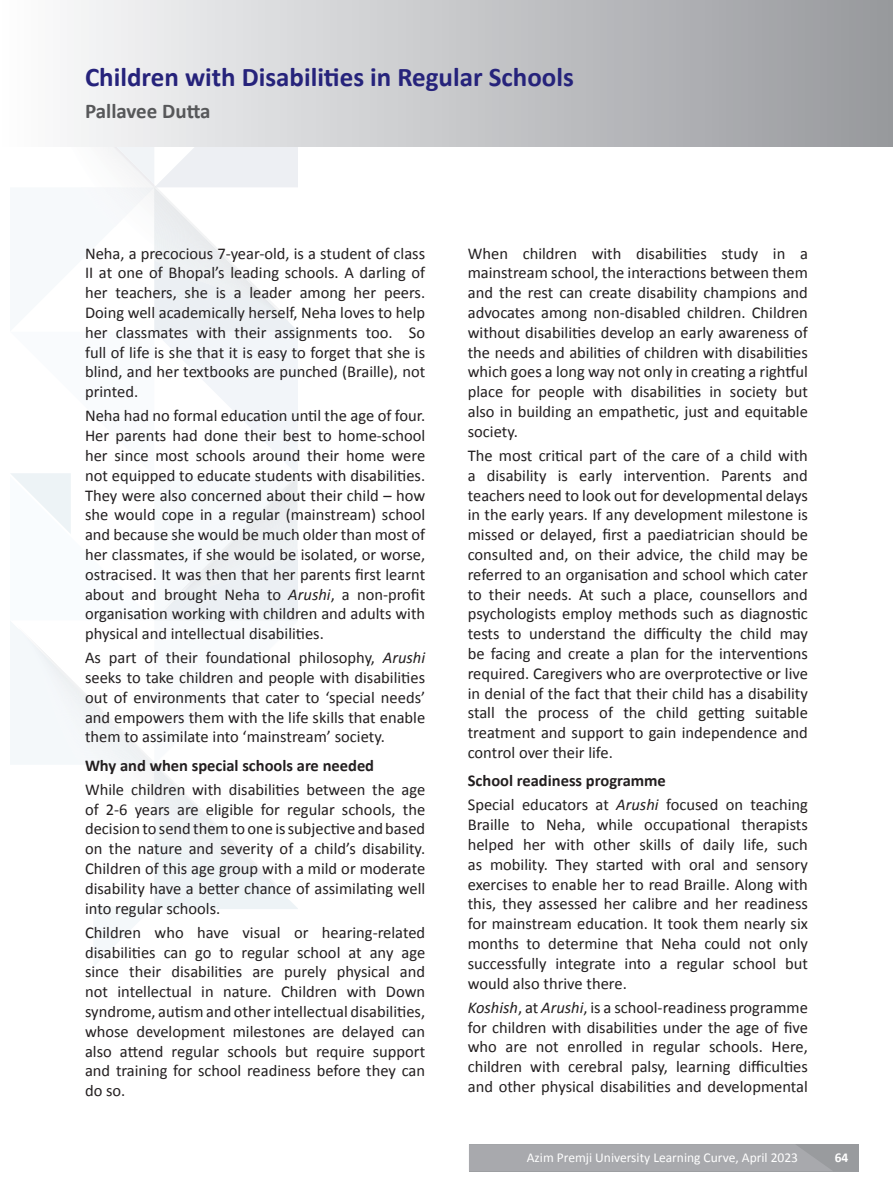
<style>
.page{position:relative;width:893px;height:1191px;background:#fff}
.page>*{position:absolute;margin:0;border:0;box-sizing:border-box;transform-origin:0 0}
.t1{font:700 27px "Calibri";color:#26237b}
.t2{font:700 21px "Calibri";color:#57585a}
.t3{font:16.5px/19.8px "Calibri";color:#231f20;text-align:justify}
.t4{font:700 16.5px "Calibri";color:#231f20}
.t5{font:13.5px "Calibri";color:#fff}
.t6{font:700 13.5px "Calibri";color:#fff}
.s1{font-style:italic}
.s2{font-weight:700}
</style>
<div class="page">
<div style="left:469px;top:1144px;width:390px;height:27px;background:#999b9e"></div>
<div style="left:469px;top:1144px;width:363px;height:27px;background:#a8a9ad"></div>
<svg style="left:10px;top:146px;width:288px;height:820px"></svg>
<div style="left:0;top:0;width:893px;height:146px;background:linear-gradient(to right,#fcfdfd,#96989c)"></div>
<h1 class="t1" style="left:85px;top:60px;width:490px">Children with Disabilities in Regular Schools</h1>
<p class="t2" style="left:85px;top:98px;width:127px">Pallavee Dutta</p>
<p class="t3" style="left:85px;top:243px;width:342px">Neha, a precocious 7-year-old, is a student of class II at one of Bhopal’s leading schools. A darling of her teachers, she is a leader among her peers.<br>Doing well academically herself, Neha loves to help her classmates with their assignments too. So full of life is she that it is easy to forget that she is blind, and her textbooks are punched (Braille), not printed.</p>
<p class="t3" style="left:85px;top:406px;width:342px">Neha had no formal education until the age of four.<br>Her parents had done their best to home-school her since most schools around their home were not equipped to educate students with disabilities.<br>They were also concerned about their child – how she would cope in a regular (mainstream) school and because she would be much older than most of her classmates, if she would be isolated, or worse, ostracised. It was then that her parents first learnt about and brought Neha to <span class="s1">Arushi</span>, a non-profit organisation working with children and adults with physical and intellectual disabilities.</p>
<p class="t3" style="left:85px;top:648px;width:342px">As part of their foundational philosophy, <span class="s1">Arushi </span>seeks to take children and people with disabilities out of environments that cater to ‘special needs’ and empowers them with the life skills that enable them to assimilate into ‘mainstream’ society.</p>
<p class="t4" style="left:85px;top:755px;width:291px">Why and when special schools are needed</p>
<p class="t3" style="left:85px;top:779px;width:342px">While children with disabilities between the age of 2-6 years are eligible for regular schools, the decision to send them to one is subjective and based on the nature and severity of a child’s disability.<br>Children of this age group with a mild or moderate disability have a better chance of assimilating well into regular schools.</p>
<p class="t3" style="left:85px;top:922px;width:342px">Children who have visual or hearing-related disabilities can go to regular school at any age since their disabilities are purely physical and not intellectual in nature. Children with Down syndrome, autism and other intellectual disabilities, whose development milestones are delayed can also attend regular schools but require support and training for school readiness before they can do so.</p>
<p class="t3" style="left:468px;top:243px;width:342px">When children with disabilities study in a mainstream school, the interactions between them and the rest can create disability champions and advocates among non-disabled children. Children without disabilities develop an early awareness of the needs and abilities of children with disabilities which goes a long way not only in creating a rightful place for people with disabilities in society but also in building an empathetic, just and equitable society.</p>
<p class="t3" style="left:468px;top:445px;width:342px">The most critical part of the care of a child with a disability is early intervention. Parents and teachers need to look out for developmental delays in the early years. If any development milestone is missed or delayed, first a paediatrician should be consulted and, on their advice, the child may be referred to an organisation and school which cater to their needs. At such a place, counsellors and psychologists employ methods such as diagnostic tests to understand the difficulty the child may be facing and create a plan for the interventions required. Caregivers who are overprotective or live in denial of the fact that their child has a disability stall the process of the child getting suitable treatment and support to gain independence and control over their life.</p>
<p class="t3" style="left:468px;top:769px;width:342px;line-height:24px"><span class="s2">School readiness programme<br></span>Special educators at <span class="s1">Arushi</span> focused on teaching</p>
<p class="t3" style="left:468px;top:815px;width:342px">Braille to Neha, while occupational therapists helped her with other skills of daily life, such as mobility. They started with oral and sensory exercises to enable her to read Braille. Along with this, they assessed her calibre and her readiness for mainstream education. It took them nearly six months to determine that Neha could not only successfully integrate into a regular school but would also thrive there.</p>
<p class="t3" style="left:468px;top:997px;width:342px"><span class="s1">Koshish</span>, at <span class="s1">Arushi</span>, is a school-readiness programme for children with disabilities under the age of five who are not enrolled in regular schools. Here, children with cerebral palsy, learning difficulties and other physical disabilities and developmental</p>
<p class="t5" style="left:527px;top:1148px;width:273px">Azim Premji University Learning Curve, April 2023</p>
<p class="t6" style="left:835px;top:1149px;width:15px">64</p>
</div>
